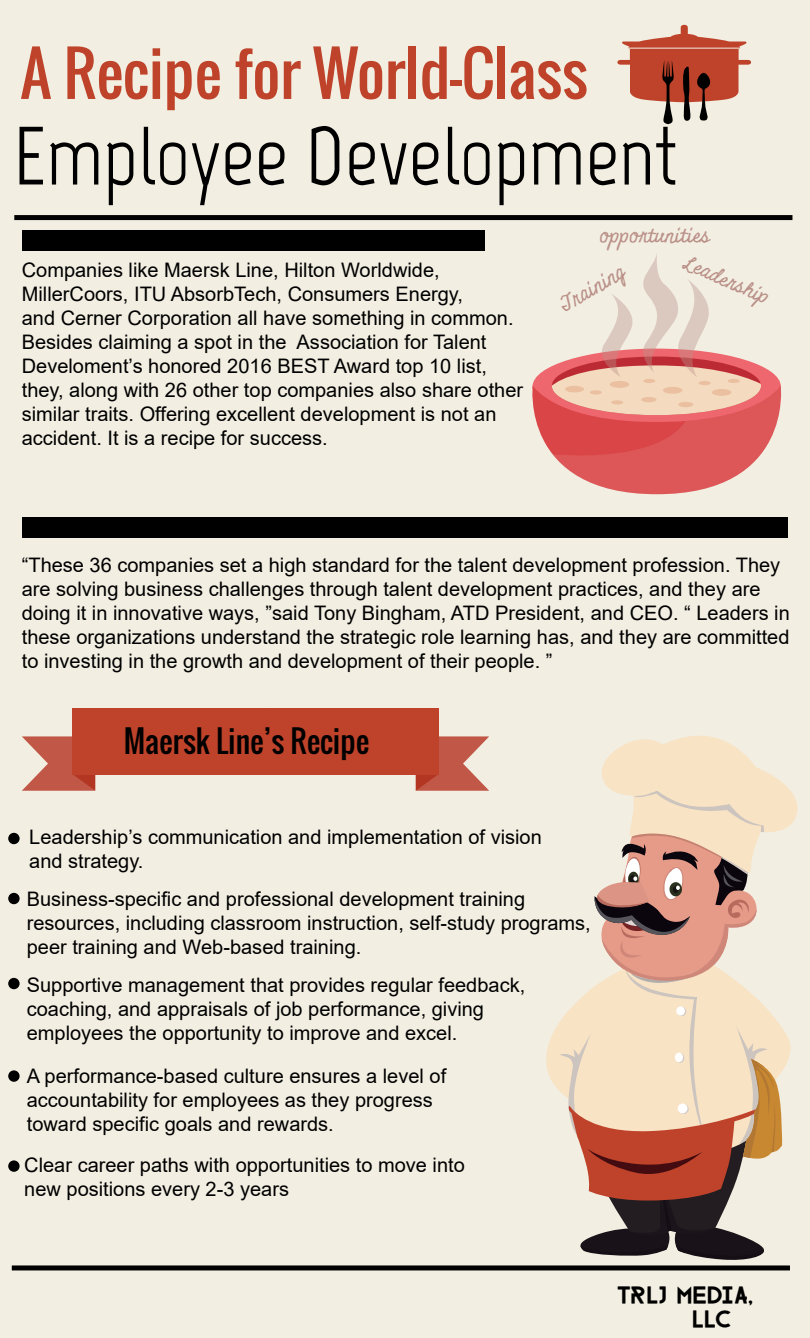
<style>
.page{position:relative;width:810px;height:1338px;background:#fff}
.page>*{position:absolute;margin:0;border:0;box-sizing:border-box;transform-origin:0 0}
.t1{font:82.5px "Marvel";color:#000}
.t2{font:60px "Oswald";color:#be432a}
.t3{font:30px "Oswald";color:#000}
.t4{font:20px/24px "Arial";color:#000}
.t5{font:20px "Miniver";color:#ba9088}
.t6{font:20px/24px "FARRAY";color:#000;scale:1.04 1}
</style>
<div class="page">
<div style="left:0;top:0;width:809px;height:1338px;background:#f2eee2"></div>
<svg style="left:617px;top:25px;width:133px;height:99px"></svg>
<div style="left:14px;top:215px;width:778px;height:5px;background:#000"></div>
<svg style="left:546px;top:1023px;width:13px;height:67px"></svg>
<div style="left:22px;top:230px;width:462px;height:20px;background:#000"></div>
<div style="left:22px;top:518px;width:765px;height:20px;background:#000"></div>
<svg style="left:532px;top:254px;width:250px;height:240px"></svg>
<svg style="left:22px;top:736px;width:73px;height:54px"></svg>
<svg style="left:415px;top:736px;width:74px;height:54px"></svg>
<div style="left:73px;top:707px;width:366px;height:67px;background:#be432a"></div>
<svg style="left:559px;top:736px;width:239px;height:524px"></svg>
<div style="left:8px;top:833px;width:12px;height:11px;background:#000;border-radius:50%"></div>
<div style="left:8px;top:893px;width:12px;height:11px;background:#000;border-radius:50%"></div>
<div style="left:8px;top:978px;width:12px;height:11px;background:#000;border-radius:50%"></div>
<div style="left:8px;top:1070px;width:12px;height:11px;background:#000;border-radius:50%"></div>
<div style="left:8px;top:1160px;width:12px;height:11px;background:#000;border-radius:50%"></div>
<div style="left:12px;top:1265px;width:777px;height:5px;background:#000"></div>
<h2 class="t2" style="left:20px;top:28px;width:568px">A Recipe for World-Class</h2>
<h1 class="t1" style="left:13px;top:106px;width:665px">Employee Development</h1>
<p class="t4" style="left:22px;top:258px;width:503px">Companies like Maersk Line, Hilton Worldwide, MillerCoors, ITU AbsorbTech, Consumers Energy,<br>and Cerner Corporation all have something in common.<br>Besides claiming a spot in the Association for Talent Develoment’s honored 2016 BEST Award top 10 list, they, along with 26 other top companies also share other similar traits. Offering excellent development is not an accident. It is a recipe for success.</p>
<p class="t5" style="left:599px;top:222px;width:112px">opportunities</p>
<p class="t5" style="left:690px;top:250px;width:93px;rotate:23deg">Leadership</p>
<p class="t5" style="left:554px;top:295px;width:74px;rotate:-31deg">Training</p>
<p class="t4" style="left:22px;top:553px;width:769px">“These 36 companies set a high standard for the talent development profession. They are solving business challenges through talent development practices, and they are doing it in innovative ways, ”said Tony Bingham, ATD President, and CEO. “ Leaders in these organizations understand the strategic role learning has, and they are committed to investing in the growth and development of their people. ”</p>
<h3 class="t3" style="left:124px;top:718px;width:247px">Maersk Line’s Recipe</h3>
<p class="t4" style="left:29px;top:824px;width:514px">Leadership’s communication and implementation of vision and strategy.</p>
<p class="t4" style="left:27px;top:887px;width:565px">Business-specific and professional development training resources, including classroom instruction, self-study programs, peer training and Web-based training.</p>
<p class="t4" style="left:27px;top:973px;width:500px">Supportive management that provides regular feedback, coaching, and appraisals of job performance, giving employees the opportunity to improve and excel.</p>
<p class="t4" style="left:27px;top:1064px;width:421px">A performance-based culture ensures a level of accountability for employees as they progress toward specific goals and rewards.</p>
<p class="t4" style="left:24px;top:1152px;width:442px">Clear career paths with opportunities to move into new positions every 2-3 years</p>
<p class="t6" style="left:691px;top:1283px;width:60px;text-indent:-75px">TRLJ MEDIA,<br>LLC</p>
</div>
